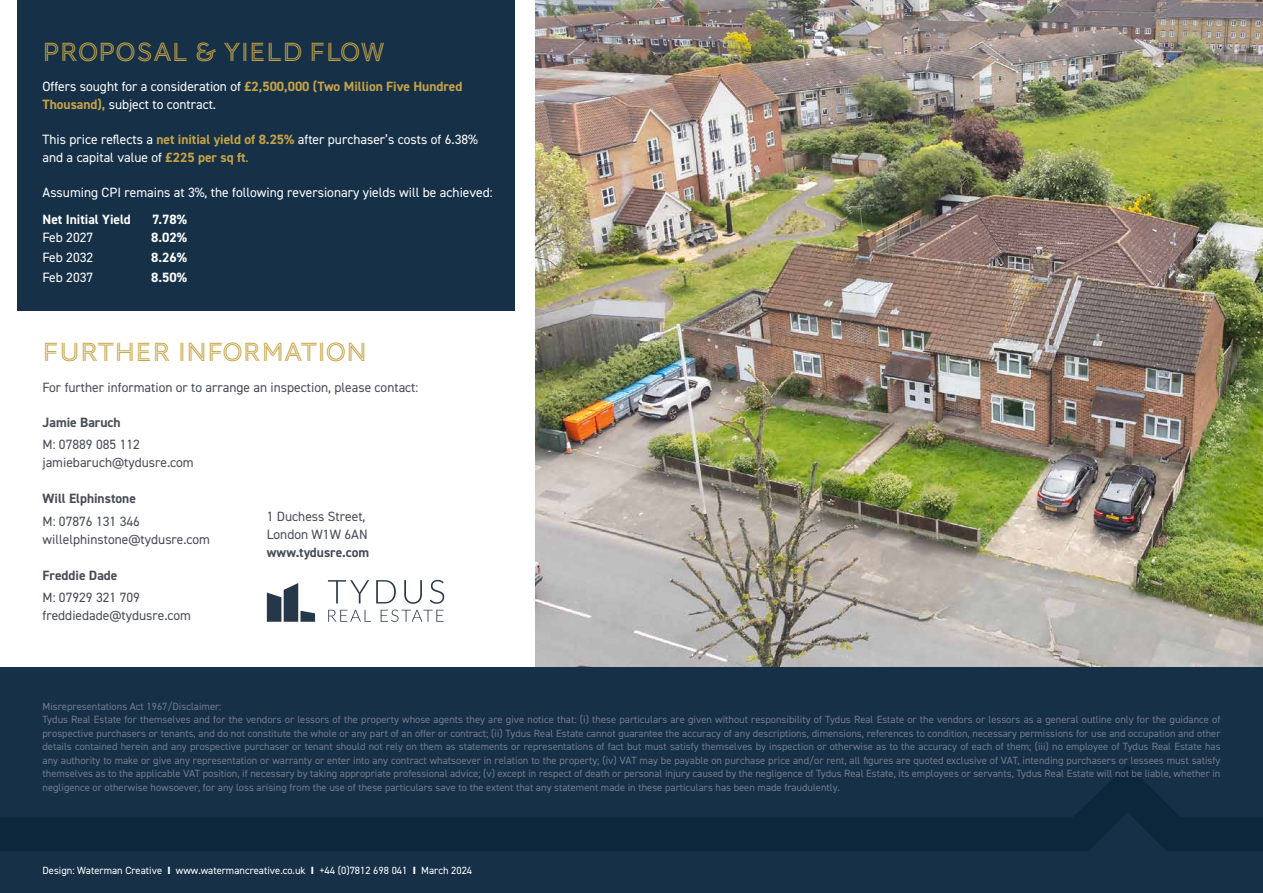
<style>
.page{position:relative;width:1263px;height:893px;background:#fff}
.page>*{position:absolute;margin:0;border:0;box-sizing:border-box;transform-origin:0 0}
.t1{font:27px "AW Conqueror Std Inline";color:#c6a445}
.t2{font:13.5px/18px "DIN2014";color:#fff}
.t3{font:13.5px/18px "DIN2014";color:#474c55}
.t4{font:700 13.5px "DIN2014";color:#474c55}
.t5{font:700 13.5px "DIN2014";color:#fff}
.t6{font:10.5px/13.5px "DIN2014";color:#737a8d}
.t7{font:10.5px "DIN2014";color:#fff}
.s1{font-weight:700;color:#c6a445}
.s2{color:#c6a445}
.s3{font-weight:800}
</style>
<div class="page">
<img style="left:536px;top:0;width:727px;height:668px">
<div style="left:0;top:668px;width:1263px;height:225px;background:#163048"></div>
<div style="left:17px;top:0;width:497px;height:310px;background:#163048"></div>
<svg style="left:0;top:765px;width:1263px;height:86px"></svg>
<svg style="left:328px;top:580px;width:41px;height:23px"></svg>
<svg style="left:376px;top:580px;width:20px;height:23px"></svg>
<svg style="left:404px;top:580px;width:18px;height:24px"></svg>
<svg style="left:430px;top:580px;width:14px;height:24px"></svg>
<svg style="left:328px;top:610px;width:43px;height:12px"></svg>
<svg style="left:381px;top:610px;width:63px;height:12px"></svg>
<svg style="left:267px;top:583px;width:48px;height:39px"></svg>
<h1 class="t1" style="left:43px;top:37px;width:344px">PROPOSAL &amp; YIELD FLOW</h1>
<p class="t2" style="left:43px;top:78px;width:421px">Offers sought for a consideration of <span class="s1">£2,500,000 (Two Million Five Hundred<br>Thousand),</span> subject to contract.</p>
<p class="t2" style="left:43px;top:131px;width:437px">This price reflects a <span class="s1">net initial yield of 8.25%</span> after purchaser’s costs of 6.38% and a capital value of <span class="s1">£225 per sq ft</span><span class="s2">.</span></p>
<p class="t2" style="left:43px;top:184px;width:452px">Assuming CPI remains at 3%, the following reversionary yields will be achieved:</p>
<p class="t5" style="left:43px;top:210px;width:90px">Net Initial Yield</p>
<p class="t5" style="left:152px;top:210px;width:36px">7.78%</p>
<p class="t2" style="left:43px;top:228px;width:52px">Feb 2027</p>
<p class="t5" style="left:151px;top:228px;width:37px">8.02%</p>
<p class="t2" style="left:43px;top:248px;width:52px">Feb 2032</p>
<p class="t5" style="left:151px;top:248px;width:37px">8.26%</p>
<p class="t2" style="left:43px;top:268px;width:52px">Feb 2037</p>
<p class="t5" style="left:151px;top:269px;width:37px">8.50%</p>
<h1 class="t1" style="left:43px;top:337px;width:326px">FURTHER INFORMATION</h1>
<p class="t3" style="left:43px;top:378px;width:377px">For further information or to arrange an inspection, please contact:</p>
<p class="t4" style="left:43px;top:413px;width:80px">Jamie Baruch</p>
<p class="t3" style="left:43px;top:435px;width:153px">M: 07889 085 112 jamiebaruch@tydusre.com</p>
<p class="t4" style="left:43px;top:490px;width:95px">Will Elphinstone</p>
<p class="t3" style="left:43px;top:512px;width:169px">M: 07876 131 346 willelphinstone@tydusre.com</p>
<p class="t4" style="left:43px;top:566px;width:76px">Freddie Dade</p>
<p class="t3" style="left:43px;top:588px;width:150px">M: 07929 321 709 freddiedade@tydusre.com</p>
<p class="t3" style="left:267px;top:507px;width:102px">1 Duchess Street,<br>London W1W 6AN</p>
<p class="t4" style="left:267px;top:543px;width:104px">www.tydusre.com</p>
<p class="t6" style="left:43px;top:699px;width:1179px">Misrepresentations Act 1967/Disclaimer:<br>Tydus Real Estate for themselves and for the vendors or lessors of the property whose agents they are give notice that: (i) these particulars are given without responsibility of Tydus Real Estate or the vendors or lessors as a general outline only for the guidance of prospective purchasers or tenants, and do not constitute the whole or any part of an offer or contract; (ii) Tydus Real Estate cannot guarantee the accuracy of any descriptions, dimensions, references to condition, necessary permissions for use and occupation and other details contained herein and any prospective purchaser or tenant should not rely on them as statements or representations of fact but must satisfy themselves by inspection or otherwise as to the accuracy of each of them; (iii) no employee of Tydus Real Estate has any authority to make or give any representation or warranty or enter into any contract whatsoever in relation to the property; (iv) VAT may be payable on purchase price and/or rent, all figures are quoted exclusive of VAT, intending purchasers or lessees must satisfy themselves as to the applicable VAT position, if necessary by taking appropriate professional advice; (v) except in respect of death or personal injury caused by the negligence of Tydus Real Estate, its employees or servants, Tydus Real Estate will not be liable, whether in negligence or otherwise howsoever, for any loss arising from the use of these particulars save to the extent that any statement made in these particulars has been made fraudulently.</p>
<p class="t7" style="left:43px;top:863px;width:431px">Design: Waterman Creative <span class="s3">I</span> www.watermancreative.co.uk <span class="s3">I</span> +44 (0)7812 698 041 <span class="s3">I</span> March 2024</p>
</div>
